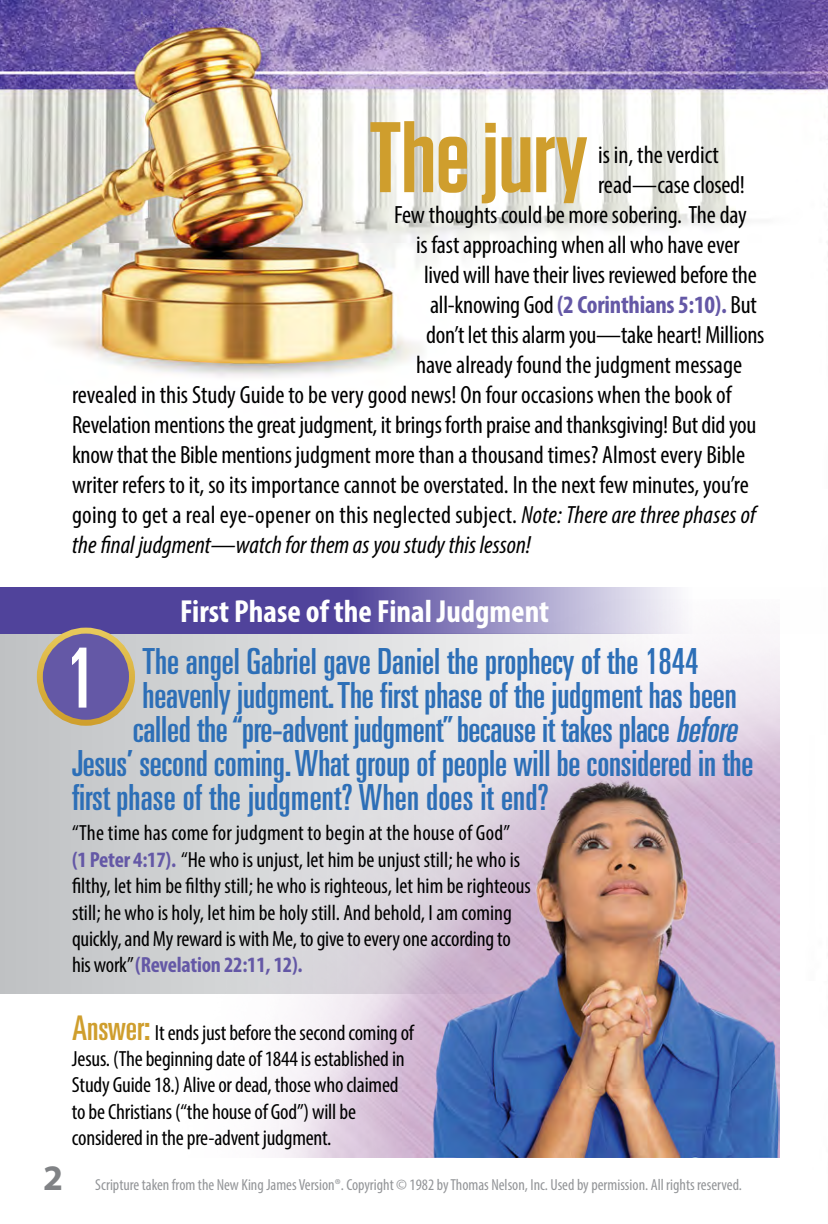
<style>
.page{position:relative;width:828px;height:1224px;background:#fff}
.page>*{position:absolute;margin:0;border:0;box-sizing:border-box;transform-origin:0 0}
.t1{font:600 100px "Tungsten";color:#cf9e2d}
.Question_Header{font:ultra-condensed 83px "Univers";color:#fff}
.Question_Header-2{font:ultra-condensed 36px "Univers";letter-spacing:-.005em;color:#2d6fb7}
.t2{font:700 36px "Myriad Pro";color:#808285}
.Answer_Copy{font:700 condensed 32px "Myriad Pro";color:#fff}
.Answer_Copy-2{font:condensed 25px "Myriad Pro";letter-spacing:-.005em;color:#000}
.Answer_Copy-3{font:italic condensed 25px "Myriad Pro";color:#000}
.Answer_Copy-4{font:700 condensed 25px "Myriad Pro";letter-spacing:-.01em;color:#6458a6}
.Below_Question{font:condensed 22px/26.4px "Myriad Pro";color:#000}
.Answer_Copy-5{font:condensed 22px/26.4px "Myriad Pro";letter-spacing:-.01em;color:#000}
.Answer_Copy-6{font:condensed 16px "Myriad Pro";color:#939598}
.s1{font-weight:400;color:#000}
.s2{font-style:italic}
.s3{font-weight:700;color:#6458a6}
.s4{font-family:"Univers";font-stretch:ultra-condensed;font-size:34px;color:#cf9e2d}
</style>
<div class="page">
<img style="left:0;top:0;width:828px;height:588px">
<div style="left:0;top:634px;width:658px;height:360px;background:#c6c8ca"></div>
<svg style="left:0;top:588px;width:680px;height:46px;background:#685da9"></svg>
<img style="left:156px;top:600px;width:624px;height:558px">
<div style="left:40px;top:631px;width:92px;height:92px;background:#6458a6;border-radius:50%"></div>
<div style="left:37px;top:628px;width:98px;height:98px;border:6px solid #fff;border-radius:50%"></div>
<p class="t1" style="left:369px;top:105px;width:220px">The jury</p>
<p class="Answer_Copy-2" style="left:598px;top:139px;width:122px">is in, the verdict</p>
<p class="Answer_Copy-2" style="left:598px;top:169px;width:148px">read—case closed!</p>
<p class="Answer_Copy-2" style="left:394px;top:199px;width:354px">Few thoughts could be more sobering. The day</p>
<p class="Answer_Copy-2" style="left:416px;top:229px;width:325px">is fast approaching when all who have ever</p>
<p class="Answer_Copy-2" style="left:424px;top:259px;width:334px">lived will have their lives reviewed before the</p>
<p class="Answer_Copy-4" style="left:430px;top:289px;width:328px"><span class="s1">all-knowing God</span> (2 Corinthians 5:10). <span class="s1">But</span></p>
<p class="Answer_Copy-2" style="left:426px;top:319px;width:340px">don’t let this alarm you—take heart! Millions</p>
<p class="Answer_Copy-2" style="left:416px;top:349px;width:328px">have already found the judgment message</p>
<p class="Answer_Copy-2" style="left:72px;top:379px;width:661px">revealed in this Study Guide to be very good news! On four occasions when the book of</p>
<p class="Answer_Copy-2" style="left:72px;top:409px;width:686px">Revelation mentions the great judgment, it brings forth praise and thanksgiving! But did you</p>
<p class="Answer_Copy-2" style="left:72px;top:439px;width:675px">know that the Bible mentions judgment more than a thousand times? Almost every Bible</p>
<p class="Answer_Copy-2" style="left:72px;top:469px;width:678px">writer refers to it, so its importance cannot be overstated. In the next few minutes, you’re</p>
<p class="Answer_Copy-2" style="left:72px;top:499px;width:685px">going to get a real eye-opener on this neglected subject. <span class="s2">Note: There are three phases of</span></p>
<p class="Answer_Copy-3" style="left:72px;top:529px;width:460px">the final judgment—watch for them as you study this lesson!</p>
<p class="t2" style="left:43px;top:1155px;width:21px">2</p>
<p class="Answer_Copy" style="left:180px;top:591px;width:371px">First Phase of the Final Judgment</p>
<p class="Question_Header" style="left:65px;top:631px;width:32px">1</p>
<p class="Question_Header-2" style="left:143px;top:640px;width:558px">The angel Gabriel gave Daniel the prophecy of the 1844</p>
<p class="Question_Header-2" style="left:143px;top:674px;width:596px">heavenly judgment. The first phase of the judgment has been</p>
<p class="Question_Header-2" style="left:133px;top:708px;width:612px">called the “pre-advent judgment” because it takes place <span class="s2">before</span></p>
<p class="Question_Header-2" style="left:72px;top:742px;width:683px">Jesus’ second coming. What group of people will be considered in the</p>
<p class="Question_Header-2" style="left:72px;top:776px;width:478px">first phase of the judgment? When does it end?</p>
<p class="Below_Question" style="left:72px;top:820px;width:460px">“The time has come for judgment to begin at the house of God”<br><span class="s3">(1 Peter 4:17).</span> “He who is unjust, let him be unjust still; he who is filthy, let him be filthy still; he who is righteous, let him be righteous still; he who is holy, let him be holy still. And behold, I am coming quickly, and My reward is with Me, to give to every one according to his work” <span class="s3">(Revelation 22:11, 12).</span></p>
<p class="Answer_Copy-5" style="left:72px;top:1019px;width:343px"><span class="s4">Answer:</span> It ends just before the second coming of Jesus. (The beginning date of 1844is established in Study Guide 18.) Alive or dead, those who claimed to be Christians (“the house of God”) will be considered in the pre-advent judgment.</p>
<p class="Answer_Copy-6" style="left:95px;top:1175px;width:648px">Scripture taken from the New King James Version®. Copyright © 1982 by Thomas Nelson, Inc. Used by permission. All rights reserved.</p>
</div>
